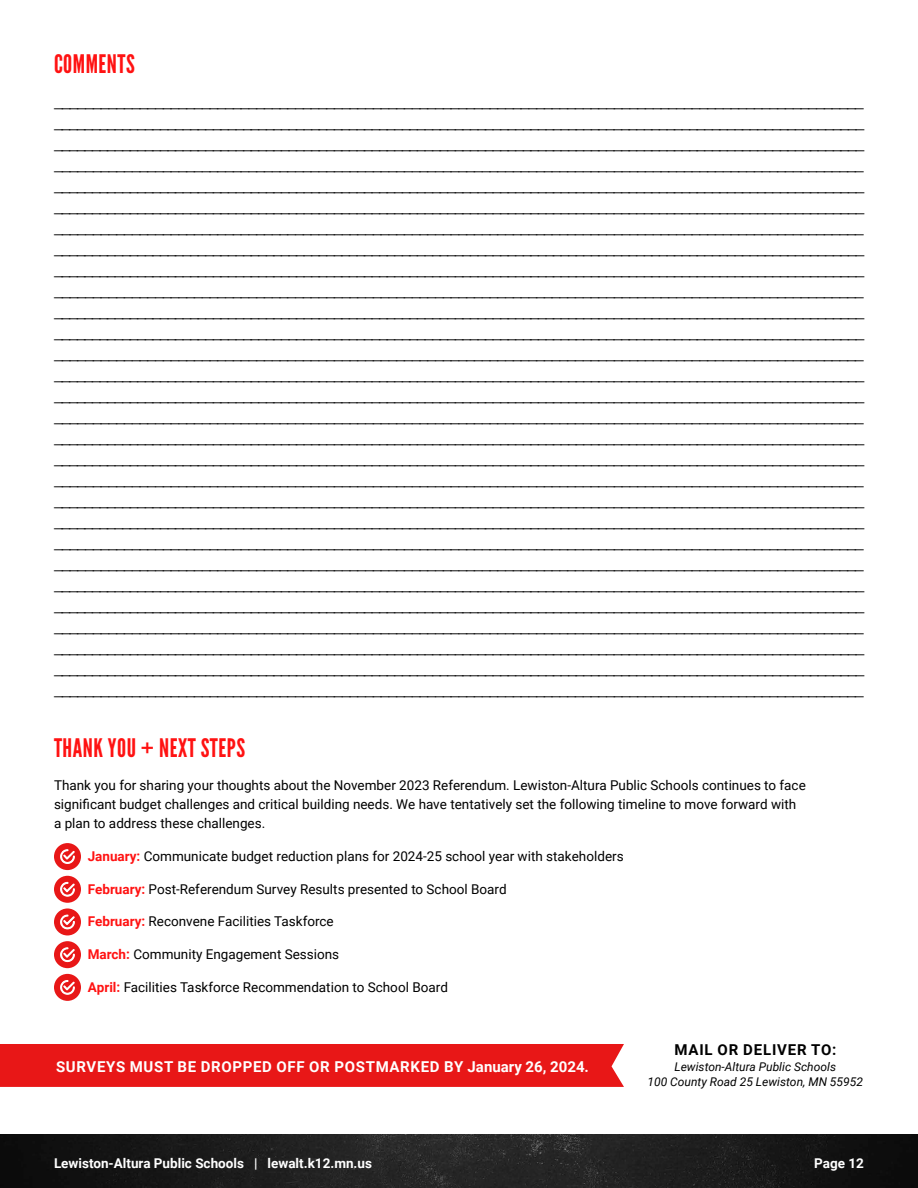
<style>
.page{position:relative;width:918px;height:1188px;background:#fff}
.page>*{position:absolute;margin:0;border:0;box-sizing:border-box;transform-origin:0 0}
.t1{font:25.5px "League Gothic";letter-spacing:.02em;color:#ff1212}
.t2{font:18px/21px "Minion Pro";color:#000;text-align:justify}
.t3{font:700 15px "Roboto";letter-spacing:.045em;color:#fff}
.t4{font:700 15px "Roboto";letter-spacing:.055em;color:#000}
.t5{font:13.5px/19.2px "Roboto";color:#000}
.t6{font:700 13.5px "Roboto";color:#fff}
.t7{font:italic 12px/15px "Roboto";color:#000;text-align:center}
.s1{font-weight:700;color:#ff1212}
</style>
<div class="page">
<img style="left:0;top:1134px;width:918px;height:54px">
<div style="left:0;top:1044px;width:624px;height:43px;background:#e81717"></div>
<div style="left:54px;top:843px;width:27px;height:27px;background:#e81717;border-radius:50%"></div>
<svg style="left:60px;top:850px;width:15px;height:14px"></svg>
<div style="left:54px;top:876px;width:27px;height:27px;background:#e81717;border-radius:50%"></div>
<svg style="left:60px;top:882px;width:15px;height:14px"></svg>
<div style="left:54px;top:908px;width:27px;height:27px;background:#e81717;border-radius:50%"></div>
<svg style="left:60px;top:915px;width:15px;height:14px"></svg>
<div style="left:54px;top:941px;width:27px;height:27px;background:#e81717;border-radius:50%"></div>
<svg style="left:60px;top:948px;width:15px;height:14px"></svg>
<div style="left:54px;top:974px;width:27px;height:27px;background:#e81717;border-radius:50%"></div>
<svg style="left:60px;top:980px;width:15px;height:14px"></svg>
<h1 class="t1" style="left:54px;top:48px;width:82px">COMMENTS</h1>
<p class="t2" style="left:54px;top:91px;width:812px">________________________________________________________________________________________________________ ___________________________________________________________________________________________________________ ___________________________________________________________________________________________________________ ________________________________________________________________________________________________________ ___________________________________________________________________________________________________________ ___________________________________________________________________________________________________________ ________________________________________________________________________________________________________ ___________________________________________________________________________________________________________ ___________________________________________________________________________________________________________ ________________________________________________________________________________________________________ ___________________________________________________________________________________________________________ ___________________________________________________________________________________________________________ ________________________________________________________________________________________________________ ___________________________________________________________________________________________________________ ___________________________________________________________________________________________________________ ________________________________________________________________________________________________________ ___________________________________________________________________________________________________________ ___________________________________________________________________________________________________________ ________________________________________________________________________________________________________ ___________________________________________________________________________________________________________ ___________________________________________________________________________________________________________ ________________________________________________________________________________________________________ ________________________________________________________________________________________________________ ___________________________________________________________________________________________________________ ___________________________________________________________________________________________________________ ________________________________________________________________________________________________________ ___________________________________________________________________________________________________________ ___________________________________________________________________________________________________________ ________________________________________________________________________________________________________</p>
<h1 class="t1" style="left:54px;top:733px;width:193px">THANK YOU + NEXT STEPS</h1>
<p class="t5" style="left:54px;top:775px;width:753px">Thank you for sharing your thoughts about the November 2023 Referendum. Lewiston-Altura Public Schools continues to face significant budget challenges and critical building needs. We have tentatively set the following timeline to move forward with a plan to address these challenges.</p>
<p class="t5" style="left:88px;top:846px;width:537px"><span class="s1">January:</span> Communicate budget reduction plans for 2024-25 school year with stakeholders</p>
<p class="t5" style="left:88px;top:879px;width:421px"><span class="s1">February:</span> Post-Referendum Survey Results presented to School Board</p>
<p class="t5" style="left:88px;top:912px;width:248px"><span class="s1">February:</span> Reconvene Facilities Taskforce</p>
<p class="t5" style="left:88px;top:944px;width:253px"><span class="s1">March:</span> Community Engagement Sessions</p>
<p class="t5" style="left:88px;top:977px;width:362px"><span class="s1">April:</span> Facilities Taskforce Recommendation to School Board</p>
<p class="t3" style="left:56px;top:1056px;width:534px">SURVEYS MUST BE DROPPED OFF OR POSTMARKED BY January 26, 2024.</p>
<p class="t4" style="left:675px;top:1039px;width:163px">MAIL OR DELIVER TO:</p>
<p class="t7" style="left:648px;top:1059px;width:217px">Lewiston-Altura Public Schools<br>100 County Road 25 Lewiston, MN 55952</p>
<p class="t6" style="left:54px;top:1154px;width:320px">Lewiston-Altura Public Schools | lewalt.k12.mn.us</p>
<p class="t6" style="left:814px;top:1154px;width:51px">Page 12</p>
</div>
